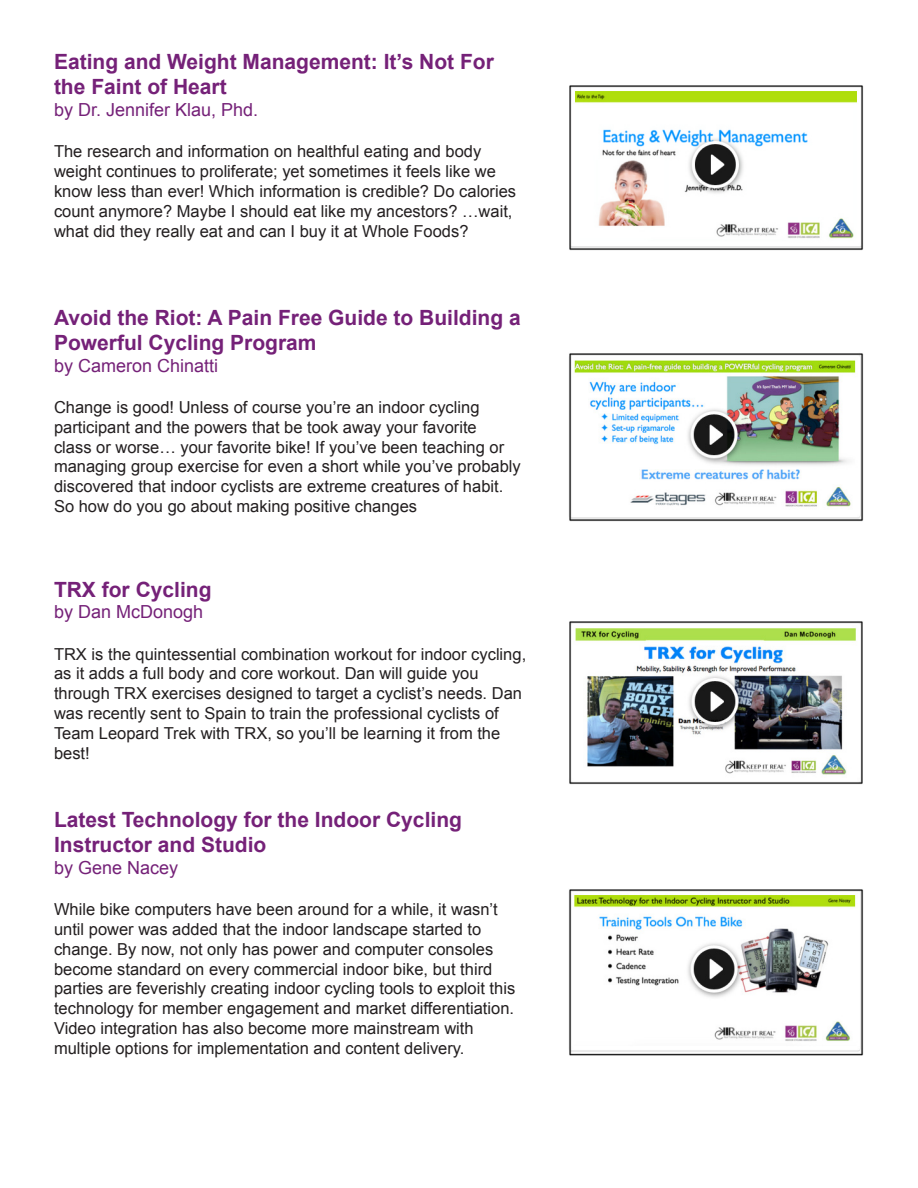
<style>
.page{position:relative;width:918px;height:1188px;background:#fff}
.page>*{position:absolute;margin:0;border:0;box-sizing:border-box;transform-origin:0 0}
.t1{font:700 21px/25.2px "Arial";color:#752178}
.t2{font:18px "Arial";color:#752178}
.t3{font:16.5px/19.8px "Arial";color:#231f20}
</style>
<div class="page">
<img style="left:569px;top:85px;width:295px;height:166px">
<img style="left:569px;top:353px;width:295px;height:169px">
<img style="left:569px;top:621px;width:294px;height:163px">
<img style="left:569px;top:889px;width:295px;height:167px">
<p class="t1" style="left:54px;top:50px;width:441px">Eating and Weight Management: It’s Not For the Faint of Heart</p>
<p class="t2" style="left:54px;top:98px;width:206px">by Dr. Jennifer Klau, Phd.</p>
<p class="t3" style="left:54px;top:142px;width:464px">The research and information on healthful eating and body weight continues to proliferate; yet sometimes it feels like we know less than ever! Which information is credible? Do calories count anymore? Maybe I should eat like my ancestors? …wait, what did they really eat and can I buy it at Whole Foods?</p>
<p class="t1" style="left:54px;top:306px;width:468px">Avoid the Riot: A Pain Free Guide to Building a<br>Powerful Cycling Program</p>
<p class="t2" style="left:54px;top:354px;width:166px">by Cameron Chinatti</p>
<p class="t3" style="left:54px;top:398px;width:468px">Change is good! Unless of course you’re an indoor cycling participant and the powers that be took away your favorite<br>class or worse… your favorite bike! If you’ve been teaching or managing group exercise for even a short while you’ve probably discovered that indoor cyclists are extreme creatures of habit.<br>So how do you go about making positive changes</p>
<p class="t1" style="left:54px;top:577px;width:159px">TRX for Cycling</p>
<p class="t2" style="left:54px;top:600px;width:151px">by Dan McDonogh</p>
<p class="t3" style="left:54px;top:644px;width:474px">TRX is the quintessential combination workout for indoor cycling, as it adds a full body and core workout. Dan will guide you through TRX exercises designed to target a cyclist’s needs. Dan was recently sent to Spain to train the professional cyclists of Team Leopard Trek with TRX, so you’ll be learning it from the best!</p>
<p class="t1" style="left:54px;top:808px;width:410px">Latest Technology for the Indoor Cycling<br>Instructor and Studio</p>
<p class="t2" style="left:54px;top:856px;width:126px">by Gene Nacey</p>
<p class="t3" style="left:54px;top:900px;width:463px">While bike computers have been around for a while, it wasn’t until power was added that the indoor landscape started to change. By now, not only has power and computer consoles become standard on every commercial indoor bike, but third parties are feverishly creating indoor cycling tools to exploit this technology for member engagement and market differentiation.<br>Video integration has also become more mainstream with multiple options for implementation and content delivery.</p>
</div>
